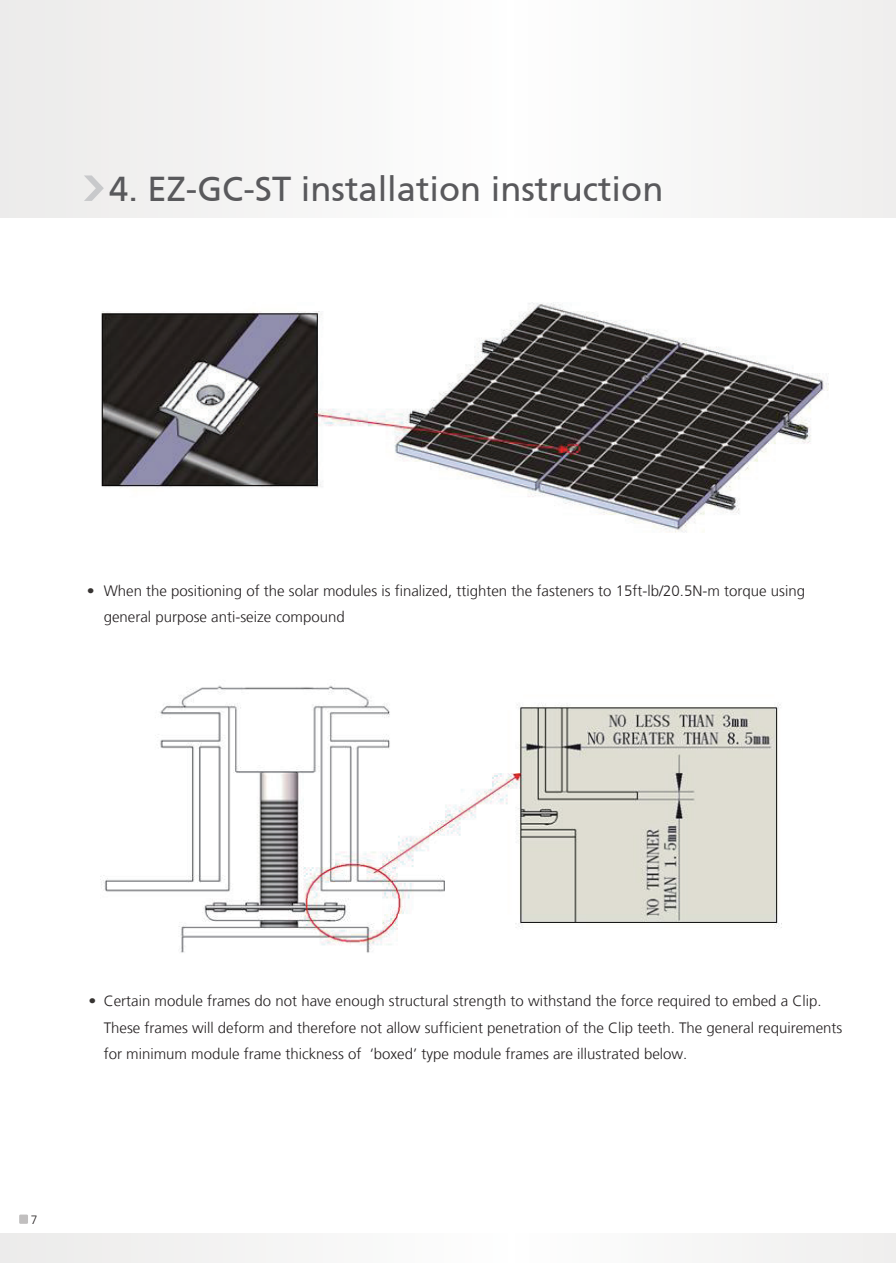
<style>
.page{position:relative;width:896px;height:1263px;background:#fff}
.page>*{position:absolute;margin:0;border:0;box-sizing:border-box;transform-origin:0 0}
.t1{font:34.5px "Frutiger CE";color:#59595c}
.t2{font:300 15px/26.2px "Frutiger LT";color:#231f20}
.t3{font:300 14.7px "Frutiger LT";color:#373432;scale:1.07 1}
.t4{font:300 12px "Frutiger LT";color:#231f20}
.s1{font-size:14.7px;color:#373432}
</style>
<div class="page">
<div style="left:0;top:0;width:896px;height:217px;background:#f5f5f5"></div>
<div style="left:0;top:1233px;width:896px;height:30px;background:#f5f5f5"></div>
<svg style="left:84px;top:175px;width:20px;height:26px"></svg>
<div style="left:19px;top:1214px;width:9px;height:10px;background:#c1bfbf"></div>
<img style="left:101px;top:302px;width:727px;height:231px">
<img style="left:101px;top:685px;width:681px;height:268px">
<h1 class="t1" style="left:109px;top:169px;width:556px">4. EZ-GC-ST installation instruction</h1>
<p class="t2" style="left:104px;top:578px;width:702px;text-indent:-17px"><span class="s1">•</span> When the positioning of the solar modules is finalized, ttighten the fasteners to 15ft-lb/20.5N-m torque using general purpose anti-seize compound</p>
<p class="t3" style="left:88px;top:993px;width:9px">•</p>
<p class="t2" style="left:104px;top:988px;width:740px">Certain module frames do not have enough structural strength to withstand the force required to embed a Clip.<br>These frames will deform and therefore not allow sufficient penetration of the Clip teeth. The general requirements for minimum module frame thickness of ‘boxed’ type module frames are illustrated below.</p>
<p class="t4" style="left:31px;top:1213px;width:8px">7</p>
</div>
